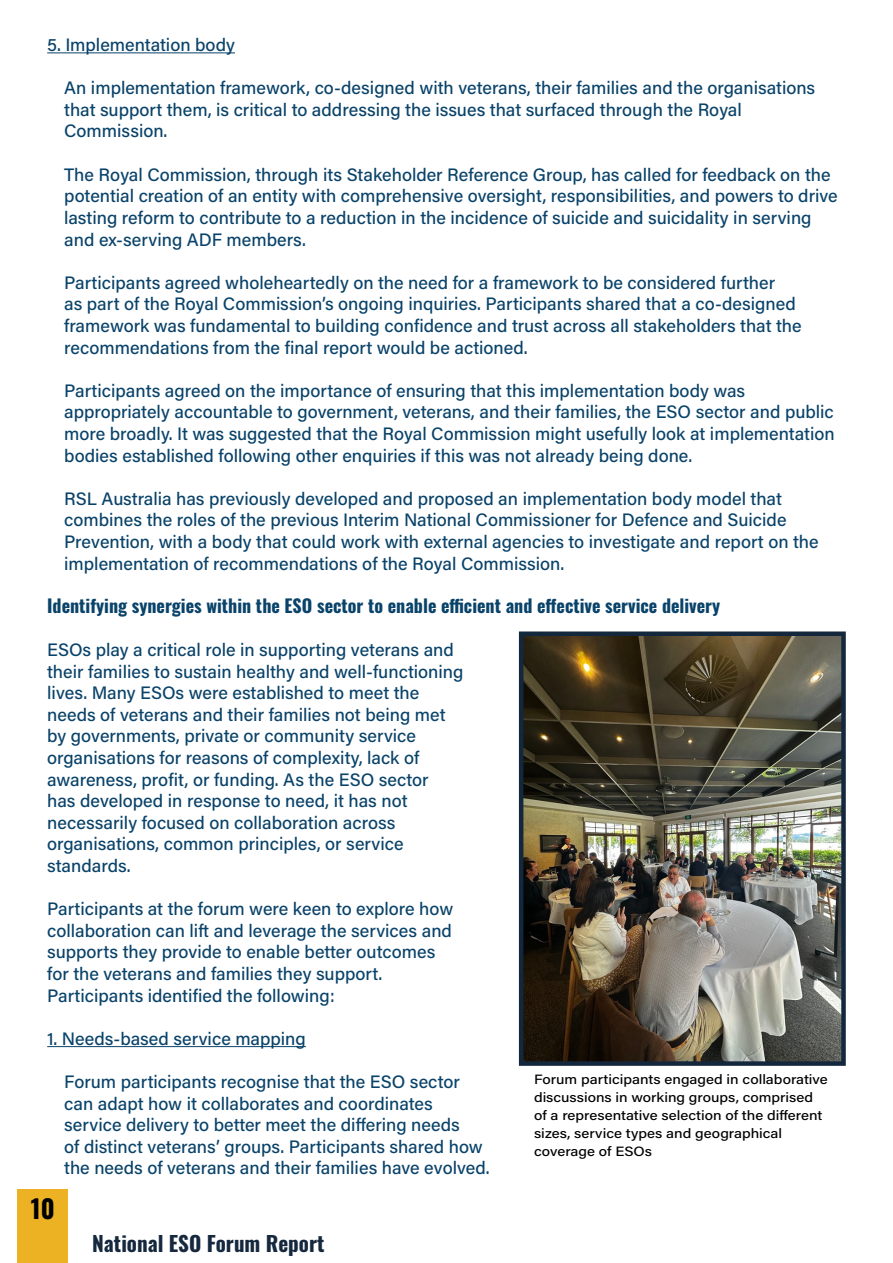
<style>
.page{position:relative;width:893px;height:1263px;background:#fff}
.page>*{position:absolute;margin:0;border:0;box-sizing:border-box;transform-origin:0 0}
.t1{font:700 25.5px "Oswald";color:#000}
.t2{font:700 21px "Oswald";color:#15283e}
.t3{font:500 18px/21.6px "Acumin Pro";color:#0a436a}
.t4{font:700 18px "Oswald";color:#0a436a}
.t5{font:500 13.5px/18px "Acumin Pro";color:#000;scale:1.11 1}
</style>
<div class="page">
<div style="left:18px;top:1189px;width:50px;height:74px;background:#ecb223"></div>
<img style="left:524px;top:636px;width:317px;height:425px">
<div style="left:519px;top:631px;width:327px;height:435px;border:4px solid #14283d"></div>
<hr style="left:47px;top:52px;width:188px;height:1px;background:#0a436a">
<hr style="left:47px;top:1046px;width:259px;height:1px;background:#0a436a">
<p class="t3" style="left:47px;top:33px;width:189px">5. Implementation body</p>
<p class="t3" style="left:64px;top:76px;width:752px">An implementation framework, co-designed with veterans, their families and the organisations that support them, is critical to addressing the issues that surfaced through the Royal<br>Commission.</p>
<p class="t3" style="left:64px;top:163px;width:775px">The Royal Commission, through its Stakeholder Reference Group, has called for feedback on the potential creation of an entity with comprehensive oversight, responsibilities, and powers to drive lasting reform to contribute to a reduction in the incidence of suicide and suicidality in serving and ex-serving ADF members.</p>
<p class="t3" style="left:64px;top:271px;width:739px">Participants agreed wholeheartedly on the need for a framework to be considered further<br>as part of the Royal Commission’s ongoing inquiries. Participants shared that a co-designed framework was fundamental to building confidence and trust across all stakeholders that the recommendations from the final report would be actioned.</p>
<p class="t3" style="left:64px;top:379px;width:772px">Participants agreed on the importance of ensuring that this implementation body was appropriately accountable to government, veterans, and their families, the ESO sector and public more broadly. It was suggested that the Royal Commission might usefully look at implementation bodies established following other enquiries if this was not already being done.</p>
<p class="t3" style="left:64px;top:487px;width:756px">RSL Australia has previously developed and proposed an implementation body model that combines the roles of the previous Interim National Commissioner for Defence and Suicide Prevention, with a body that could work with external agencies to investigate and report on the implementation of recommendations of the Royal Commission.</p>
<p class="t4" style="left:47px;top:596px;width:675px">Identifying synergies within the ESO sector to enable efficient and effective service delivery</p>
<p class="t3" style="left:47px;top:638px;width:418px">ESOs play a critical role in supporting veterans and their families to sustain healthy and well-functioning lives. Many ESOs were established to meet the needs of veterans and their families not being met by governments, private or community service organisations for reasons of complexity, lack of awareness, profit, or funding. As the ESO sector<br>has developed in response to need, it has not necessarily focused on collaboration across organisations, common principles, or service standards.</p>
<p class="t3" style="left:47px;top:897px;width:408px">Participants at the forum were keen to explore how collaboration can lift and leverage the services and supports they provide to enable better outcomes for the veterans and families they support.<br>Participants identified the following:</p>
<p class="t3" style="left:47px;top:1027px;width:260px">1. Needs-based service mapping</p>
<p class="t3" style="left:64px;top:1070px;width:427px">Forum participants recognise that the ESO sector can adapt how it collaborates and coordinates service delivery to better meet the differing needs<br>of distinct veterans’ groups. Participants shared how the needs of veterans and their families have evolved.</p>
<p class="t5" style="left:534px;top:1069px;width:266px">Forum participants engaged in collaborative discussions in working groups, comprised of a representative selection of the different sizes, service types and geographical coverage of ESOs</p>
<h1 class="t1" style="left:31px;top:1196px;width:25px">10</h1>
<p class="t2" style="left:92px;top:1232px;width:234px">National ESO Forum Report</p>
</div>
